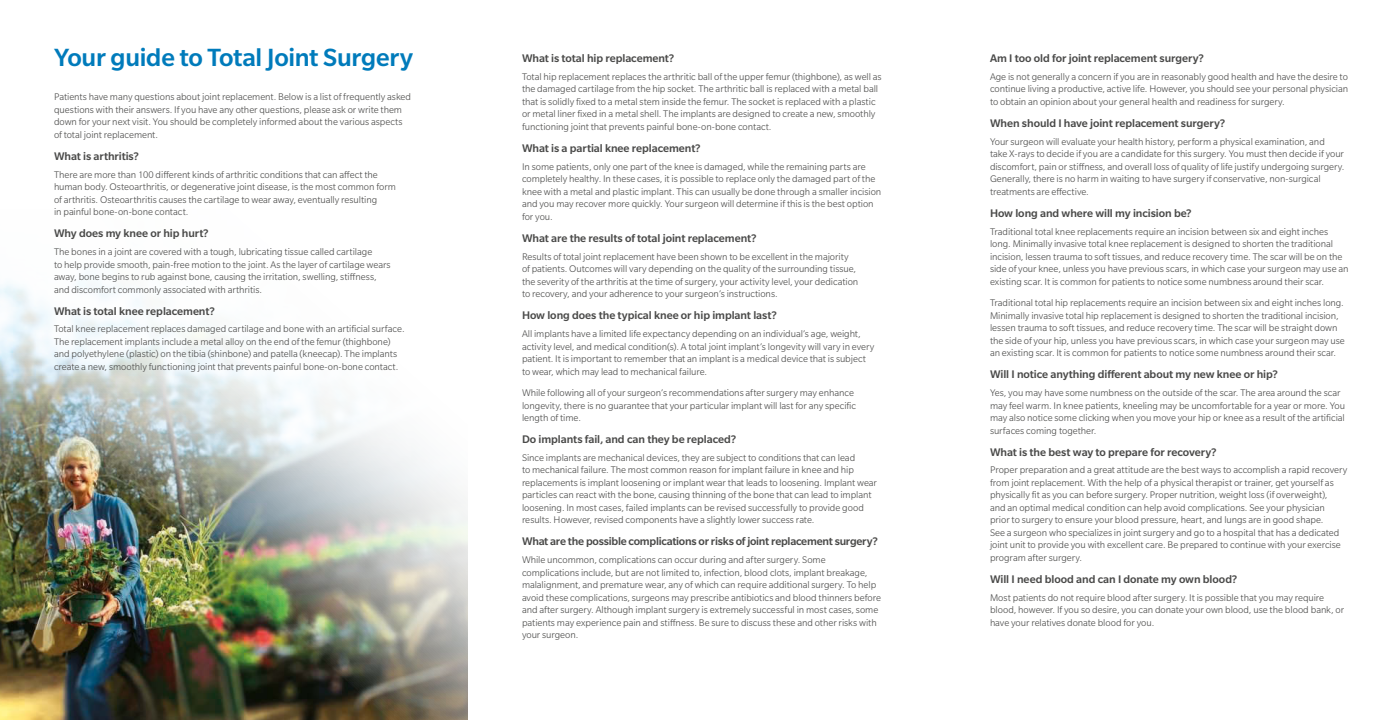
<style>
.page{position:relative;width:1395px;height:720px;background:#fff}
.page>*{position:absolute;margin:0;border:0;box-sizing:border-box;transform-origin:0 0}
.t1{font:500 27.1px "Slate Pro";letter-spacing:-.01em;color:#007bbb}
.t2{font:500 12px "Slate Pro";letter-spacing:-.005em;color:#4a4a49}
.t3{font:300 10.5px/12.5px "Slate Pro";letter-spacing:-.005em;color:#4a4a49}
</style>
<div class="page">
<img style="left:0;top:281px;width:468px;height:439px">
<h1 class="t1" style="left:54px;top:43px;width:361px">Your guide to Total Joint Surgery</h1>
<p class="t3" style="left:54px;top:91px;width:359px">Patients have many questions about joint replacement. Below is a list of frequently asked questions with their answers. If you have any other questions, please ask or write them down for your next visit. You should be completely informed about the various aspects of total joint replacement.</p>
<p class="t2" style="left:54px;top:149px;width:86px">What is arthritis?</p>
<p class="t3" style="left:54px;top:168px;width:344px">There are more than 100 different kinds of arthritic conditions that can affect the human body. Osteoarthritis, or degenerative joint disease, is the most common form of arthritis. Osteoarthritis causes the cartilage to wear away, eventually resulting<br>in painful bone-on-bone contact.</p>
<p class="t2" style="left:54px;top:227px;width:156px">Why does my knee or hip hurt?</p>
<p class="t3" style="left:54px;top:245px;width:338px">The bones in a joint are covered with a tough, lubricating tissue called cartilage<br>to help provide smooth, pain-free motion to the joint. As the layer of cartilage wears away, bone begins to rub against bone, causing the irritation, swelling, stiffness, and discomfort commonly associated with arthritis.</p>
<p class="t2" style="left:54px;top:304px;width:162px">What is total knee replacement?</p>
<p class="t3" style="left:54px;top:323px;width:352px">Total knee replacement replaces damaged cartilage and bone with an artificial surface.<br>The replacement implants include a metal alloy on the end of the femur (thighbone) and polyethylene (plastic) on the tibia (shinbone) and patella (kneecap). The implants create a new, smoothly functioning joint that prevents painful bone-on-bone contact.</p>
<p class="t2" style="left:522px;top:52px;width:154px">What is total hip replacement?</p>
<p class="t3" style="left:522px;top:70px;width:361px">Total hip replacement replaces the arthritic ball of the upper femur (thighbone), as well as the damaged cartilage from the hip socket. The arthritic ball is replaced with a metal ball that is solidly fixed to a metal stem inside the femur. The socket is replaced with a plastic or metal liner fixed in a metal shell. The implants are designed to create a new, smoothly functioning joint that prevents painful bone-on-bone contact.</p>
<p class="t2" style="left:522px;top:142px;width:180px">What is a partial knee replacement?</p>
<p class="t3" style="left:522px;top:160px;width:361px">In some patients, only one part of the knee is damaged, while the remaining parts are completely healthy. In these cases, it is possible to replace only the damaged part of the knee with a metal and plastic implant. This can usually be done through a smaller incision and you may recover more quickly. Your surgeon will determine if this is the best option for you.</p>
<p class="t2" style="left:522px;top:231px;width:236px">What are the results of total joint replacement?</p>
<p class="t3" style="left:522px;top:250px;width:338px">Results of total joint replacement have been shown to be excellent in the majority of patients. Outcomes will vary depending on the quality of the surrounding tissue, the severity of the arthritis at the time of surgery, your activity level, your dedication to recovery, and your adherence to your surgeon’s instructions.</p>
<p class="t2" style="left:522px;top:309px;width:256px">How long does the typical knee or hip implant last?</p>
<p class="t3" style="left:522px;top:327px;width:354px">All implants have a limited life expectancy depending on an individual’s age, weight, activity level, and medical condition(s). A total joint implant’s longevity will vary in every patient. It is important to remember that an implant is a medical device that is subject to wear, which may lead to mechanical failure.</p>
<p class="t3" style="left:522px;top:386px;width:336px">While following all of your surgeon’s recommendations after surgery may enhance longevity, there is no guarantee that your particular implant will last for any specific length of time.</p>
<p class="t2" style="left:522px;top:433px;width:216px">Do implants fail, and can they be replaced?</p>
<p class="t3" style="left:522px;top:451px;width:357px">Since implants are mechanical devices, they are subject to conditions that can lead<br>to mechanical failure. The most common reason for implant failure in knee and hip replacements is implant loosening or implant wear that leads to loosening. Implant wear particles can react with the bone, causing thinning of the bone that can lead to implant loosening. In most cases, failed implants can be revised successfully to provide good results. However, revised components have a slightly lower success rate.</p>
<p class="t2" style="left:522px;top:535px;width:357px">What are the possible complications or risks of joint replacement surgery?</p>
<p class="t3" style="left:522px;top:554px;width:360px">While uncommon, complications can occur during and after surgery. Some complications include, but are not limited to, infection, blood clots, implant breakage, malalignment, and premature wear, any of which can require additional surgery. To help avoid these complications, surgeons may prescribe antibiotics and blood thinners before and after surgery. Although implant surgery is extremely successful in most cases, some patients may experience pain and stiffness. Be sure to discuss these and other risks with your surgeon.</p>
<p class="t2" style="left:990px;top:52px;width:215px">Am I too old for joint replacement surgery?</p>
<p class="t3" style="left:990px;top:70px;width:360px;text-align:justify">Age is not generally a concern if you are in reasonably good health and have the desire to continue living a productive, active life. However, you should see your personal physician to obtain an opinion about your general health and readiness for surgery.</p>
<p class="t2" style="left:990px;top:117px;width:237px">When should I have joint replacement surgery?</p>
<p class="t3" style="left:990px;top:135px;width:356px">Your surgeon will evaluate your health history, perform a physical examination, and take X-rays to decide if you are a candidate for this surgery. You must then decide if your discomfort, pain or stiffness, and overall loss of quality of life justify undergoing surgery.<br>Generally, there is no harm in waiting to have surgery if conservative, non-surgical treatments are effective.</p>
<p class="t2" style="left:990px;top:206px;width:203px">How long and where will my incision be?</p>
<p class="t3" style="left:990px;top:225px;width:360px">Traditional total knee replacements require an incision between six and eight inches long. Minimally invasive total knee replacement is designed to shorten the traditional incision, lessen trauma to soft tissues, and reduce recovery time. The scar will be on the side of your knee, unless you have previous scars, in which case your surgeon may use an existing scar. It is common for patients to notice some numbness around their scar.</p>
<p class="t3" style="left:990px;top:297px;width:356px">Traditional total hip replacements require an incision between six and eight inches long.<br>Minimally invasive total hip replacement is designed to shorten the traditional incision, lessen trauma to soft tissues, and reduce recovery time. The scar will be straight down the side of your hip, unless you have previous scars, in which case your surgeon may use an existing scar. It is common for patients to notice some numbness around their scar.</p>
<p class="t2" style="left:990px;top:368px;width:289px">Will I notice anything different about my new knee or hip?</p>
<p class="t3" style="left:990px;top:386px;width:357px">Yes, you may have some numbness on the outside of the scar. The area around the scar may feel warm. In knee patients, kneeling may be uncomfortable for a year or more. You may also notice some clicking when you move your hip or knee as a result of the artificial surfaces coming together.</p>
<p class="t2" style="left:990px;top:445px;width:228px">What is the best way to prepare for recovery?</p>
<p class="t3" style="left:990px;top:464px;width:359px">Proper preparation and a great attitude are the best ways to accomplish a rapid recovery from joint replacement. With the help of a physical therapist or trainer, get yourself as physically fit as you can before surgery. Proper nutrition, weight loss (if overweight),<br>and an optimal medical condition can help avoid complications. See your physician<br>prior to surgery to ensure your blood pressure, heart, and lungs are in good shape.<br>See a surgeon who specializes in joint surgery and go to a hospital that has a dedicated joint unit to provide you with excellent care. Be prepared to continue with your exercise program after surgery.</p>
<p class="t2" style="left:990px;top:573px;width:249px">Will I need blood and can I donate my own blood?</p>
<p class="t3" style="left:990px;top:591px;width:356px">Most patients do not require blood after surgery. It is possible that you may require blood, however. If you so desire, you can donate your own blood, use the blood bank, or have your relatives donate blood for you.</p>
</div>
